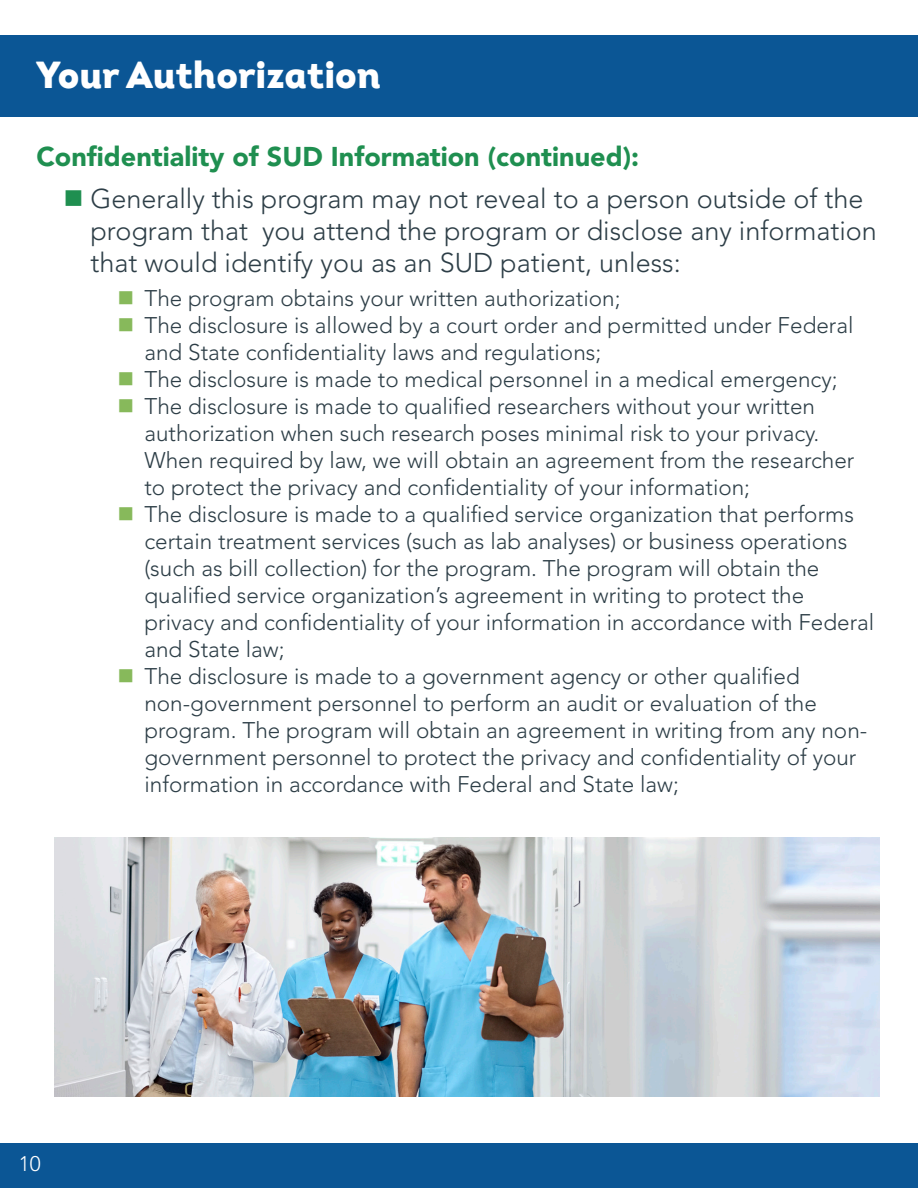
<style>
.page{position:relative;width:918px;height:1188px;background:#fff}
.page>*{position:absolute;margin:0;border:0;box-sizing:border-box;transform-origin:0 0}
.t1{font:37.5px "Intro Black Alt";color:#fff}
.t2{font:300 27px/32.4px "Avenir LT Std";color:#2d3e47}
.Light_Green_Bullets{font:900 27px "Avenir LT Std";color:#1f8f50}
.t3{font:300 22.5px/27px "Avenir LT Std";color:#2d3e47}
.t4{font:300 21px "Avenir LT Std";color:#fff}
</style>
<div class="page">
<div style="left:0;top:1144px;width:918px;height:44px;background:#0b5695"></div>
<div style="left:0;top:35px;width:918px;height:82px;background:#0b5695"></div>
<img style="left:54px;top:837px;width:825px;height:260px">
<p class="t1" style="left:36px;top:50px;width:346px">Your Authorization</p>
<p class="Light_Green_Bullets" style="left:36px;top:141px;width:604px">Confidentiality of SUD Information (continued):</p>
<p class="t2" style="left:90px;top:182px;width:788px">Generally this program may not reveal to a person outside of the program that you attend the program or disclose any information that would identify you as an SUD patient, unless:</p>
<p class="t3" style="left:144px;top:285px;width:478px">The program obtains your written authorization;</p>
<p class="t3" style="left:144px;top:312px;width:711px">The disclosure is allowed by a court order and permitted under Federal and State confidentiality laws and regulations;</p>
<p class="t3" style="left:144px;top:366px;width:695px">The disclosure is made to medical personnel in a medical emergency;</p>
<p class="t3" style="left:144px;top:393px;width:711px">The disclosure is made to qualified researchers without your written authorization when such research poses minimal risk to your privacy.<br>When required by law, we will obtain an agreement from the researcher to protect the privacy and confidentiality of your information;</p>
<p class="t3" style="left:144px;top:501px;width:731px">The disclosure is made to a qualified service organization that performs certain treatment services (such as lab analyses) or business operations (such as bill collection) for the program. The program will obtain the qualified service organization’s agreement in writing to protect the privacy and confidentiality of your information in accordance with Federal and State law;</p>
<p class="t3" style="left:144px;top:663px;width:724px">The disclosure is made to a government agency or other qualified non-government personnel to perform an audit or evaluation of the program. The program will obtain an agreement in writing from any non&shy;government personnel to protect the privacy and confidentiality of your information in accordance with Federal and State law;</p>
<p class="t4" style="left:19px;top:1152px;width:23px">10</p>
</div>
